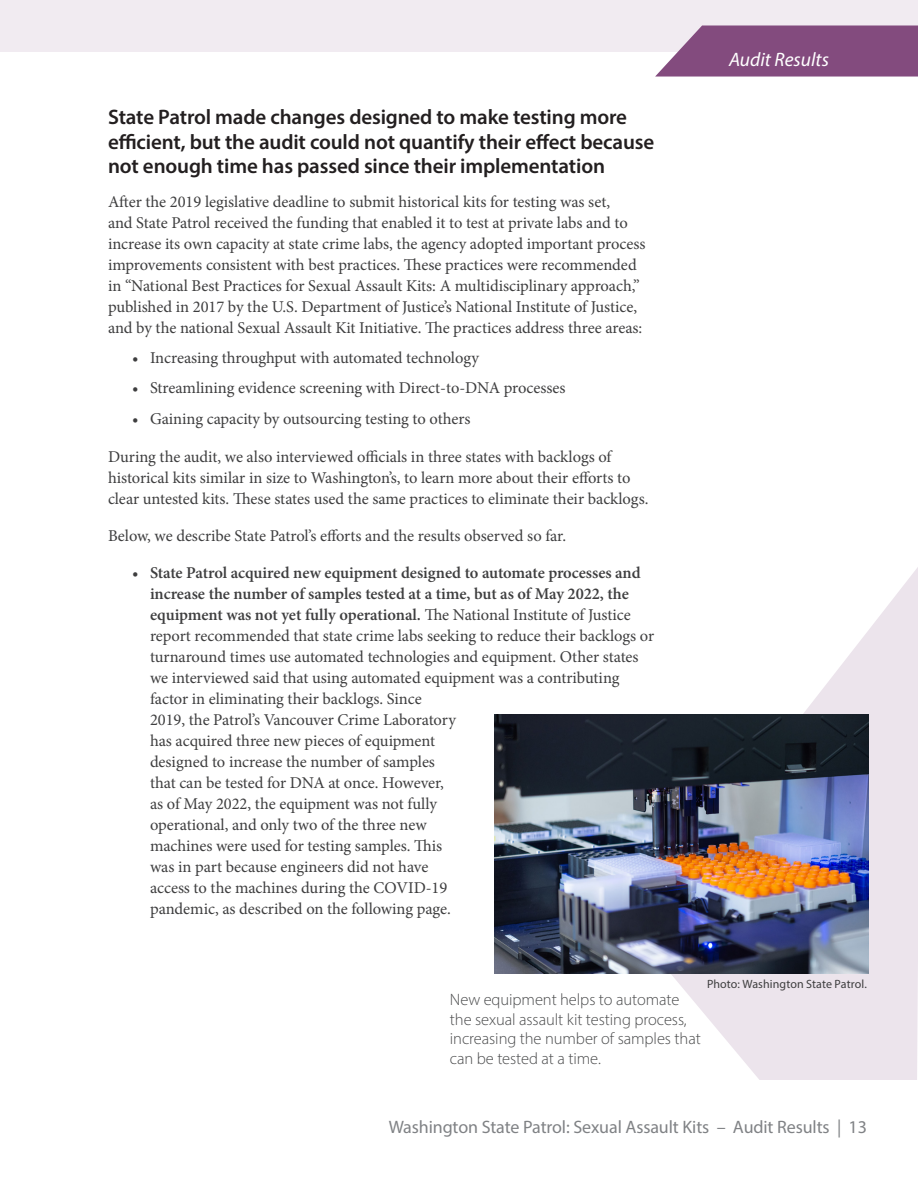
<style>
.page{position:relative;width:918px;height:1188px;background:#fff}
.page>*{position:absolute;margin:0;border:0;box-sizing:border-box;transform-origin:0 0}
.B-level_header__was{font:600 21px/24.8px "Myriad Pro";letter-spacing:-.005em;color:#231f20}
.t1{font:italic 19.5px "Myriad Pro";color:#fff}
.t2{font:18px "Myriad Pro";letter-spacing:-.005em;color:#808285}
.Bullet_Style_2_Minio{font:16.5px/21px "Minion Pro";letter-spacing:-.005em;color:#3e3e3f}
.Paragraph__was_Body{font:16.5px/21px "Minion Pro";letter-spacing:-.005em;color:#3e3e3f}
.Photo_caption__was_C{font:300 16.5px/19.5px "Myriad Pro";letter-spacing:-.005em;color:#4b4c4d}
.Source_Information{font:12px "Myriad Pro";letter-spacing:.005em;color:#3e3e3f}
.s1{font-weight:600}
</style>
<div class="page">
<div style="left:0;top:0;width:918px;height:51px;background:#f1ebf1"></div>
<svg style="left:655px;top:26px;width:263px;height:51px;background:#8e5b89"></svg>
<svg style="left:634px;top:567px;width:284px;height:513px;fill:#ece4ec"></svg>
<img style="left:495px;top:715px;width:373px;height:258px">
<p class="B-level_header__was" style="left:108px;top:104px;width:548px">State Patrol made changes designed to make testing more efficient, but the audit could not quantify their effect because not enough time has passed since their implementation</p>
<p class="Paragraph__was_Body" style="left:108px;top:191px;width:539px">After the 2019 legislative deadline to submit historical kits for testing was set,<br>and State Patrol received the funding that enabled it to test at private labs and to increase its own capacity at state crime labs, the agency adopted important process improvements consistent with best practices. These practices were recommended in “National Best Practices for Sexual Assault Kits: A multidisciplinary approach,” published in 2017 by the U.S. Department of Justice’s National Institute of Justice, and by the national Sexual Assault Kit Initiative. The practices address three areas:</p>
<p class="Bullet_Style_2_Minio" style="left:132px;top:347px;width:349px">• Increasing throughput with automated technology</p>
<p class="Bullet_Style_2_Minio" style="left:132px;top:378px;width:435px">• Streamlining evidence screening with Direct-to-DNA processes</p>
<p class="Bullet_Style_2_Minio" style="left:132px;top:408px;width:340px">• Gaining capacity by outsourcing testing to others</p>
<p class="Paragraph__was_Body" style="left:108px;top:446px;width:542px">During the audit, we also interviewed officials in three states with backlogs of historical kits similar in size to Washington’s, to learn more about their efforts to clear untested kits. These states used the same practices to eliminate their backlogs.</p>
<p class="Paragraph__was_Body" style="left:108px;top:525px;width:460px">Below, we describe State Patrol’s efforts and the results observed so far.</p>
<p class="Bullet_Style_2_Minio" style="left:150px;top:563px;width:506px;text-indent:-18px">• <span class="s1">State Patrol acquired new equipment designed to automate processes and increase the number of samples tested at a time, but as of May 2022, the equipment was not yet fully operational.</span> The National Institute of Justice report recommended that state crime labs seeking to reduce their backlogs or turnaround times use automated technologies and equipment. Other states we interviewed said that using automated equipment was a contributing factor in eliminating their backlogs. Since<br>2019, the Patrol’s Vancouver Crime Laboratory<br>has acquired three new pieces of equipment<br>designed to increase the number of samples<br>that can be tested for DNA at once. However,<br>as of May 2022, the equipment was not fully<br>operational, and only two of the three new<br>machines were used for testing samples. This<br>was in part because engineers did not have<br>access to the machines during the COVID-19<br>pandemic, as described on the following page.</p>
<p class="t1" style="left:729px;top:47px;width:102px">Audit Results</p>
<p class="Source_Information" style="left:707px;top:977px;width:161px">Photo: Washington State Patrol.</p>
<p class="Photo_caption__was_C" style="left:450px;top:990px;width:252px">New equipment helps to automate the sexual assault kit testing process, increasing the number of samples that can be tested at a time.</p>
<p class="t2" style="left:389px;top:1116px;width:480px">Washington State Patrol: Sexual Assault Kits – Audit Results | 13</p>
</div>
